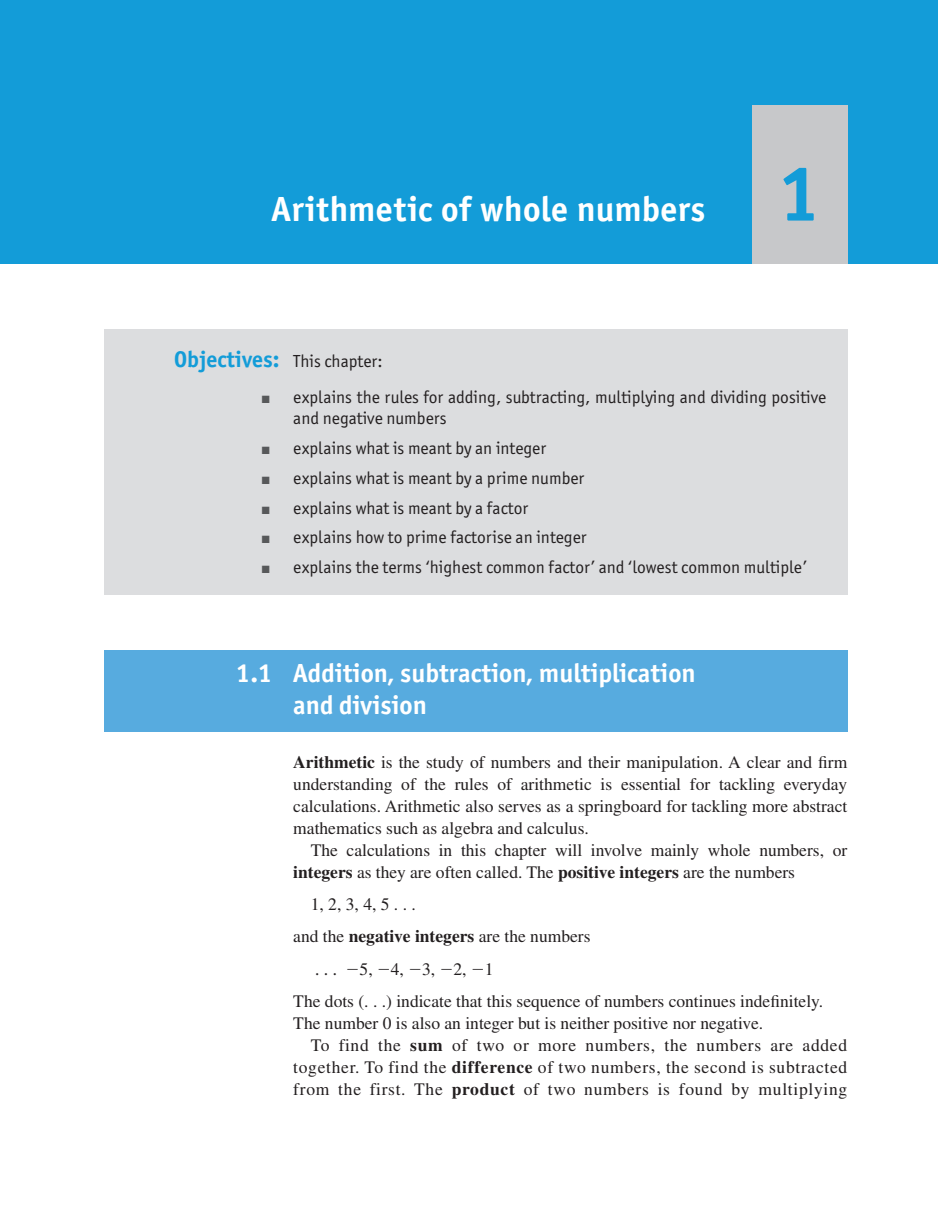
<style>
.page{position:relative;width:938px;height:1221px;background:#fff}
.page>*{position:absolute;margin:0;border:0;box-sizing:border-box;transform-origin:0 0}
.t1{font:700 78.75px "Officina Sans ITC Pro";color:#139cd8}
.t2{font:700 35px "Officina Sans ITC Pro";letter-spacing:.01em;color:#fff}
.t3{font:700 26.25px/31.5px "Officina Sans ITC Pro";color:#fff}
.t4{font:17.5px/21.9px "Times LT Pro";color:#231f20;text-align:justify}
.t5{font:17.5px/21px "Officina Sans ITC Pro";color:#231f20}
.t6{font:17.5px "Times LT Pro";letter-spacing:.04em;color:#231f20}
.s1{font-weight:700;font-size:22.75px;color:#139cd8}
.s2{color:#57585a}
.s3{font-weight:700}
.s4{font-family:"Pearson MATHPRO13"}
.s5{font-family:"Pearson MATHPRO02"}
</style>
<div class="page">
<div style="left:0;top:0;width:938px;height:263px;background:#139cd8"></div>
<div style="left:752px;top:105px;width:95px;height:158px;background:#c7c8ca"></div>
<div style="left:104px;top:329px;width:743px;height:265px;background:#dcdddf"></div>
<div style="left:104px;top:650px;width:743px;height:82px;background:#57abdf"></div>
<h2 class="t2" style="left:271px;top:187px;width:435px">Arithmetic of whole numbers</h2>
<h1 class="t1" style="left:778px;top:145px;width:44px">1</h1>
<p class="t5" style="left:174px;top:350px;width:210px"><span class="s1">Objectives:</span> This chapter:</p>
<p class="t5" style="left:293px;top:387px;width:534px;text-indent:-32px"><span class="s2">■</span> explains the rules for adding, subtracting, multiplying and dividing positive and negative numbers</p>
<p class="t5" style="left:262px;top:437px;width:286px"><span class="s2">■</span> explains what is meant by an integer</p>
<p class="t5" style="left:262px;top:467px;width:324px"><span class="s2">■</span> explains what is meant by a prime number</p>
<p class="t5" style="left:262px;top:497px;width:268px"><span class="s2">■</span> explains what is meant by a factor</p>
<p class="t5" style="left:262px;top:527px;width:326px"><span class="s2">■</span> explains how to prime factorise an integer</p>
<p class="t5" style="left:262px;top:556px;width:546px"><span class="s2">■</span> explains the terms ‘highest common factor’ and ‘lowest common multiple’</p>
<h3 class="t3" style="left:293px;top:657px;width:404px;text-indent:-57px">1.1 Addition, subtraction, multiplication and division</h3>
<p class="t4" style="left:293px;top:751px;width:555px"><span class="s3">Arithmetic</span> is the study of numbers and their manipulation. A clear and firm understanding of the rules of arithmetic is essential for tackling everyday calculations. Arithmetic also serves as a springboard for tackling more abstract mathematics such as algebra and calculus.</p>
<p class="t4" style="left:293px;top:838px;width:555px;text-indent:18px">The calculations in this chapter will involve mainly whole numbers, or <span class="s3">integers</span> as they are often called. The <span class="s3">positive integers</span> are the numbers</p>
<p class="t4" style="left:311px;top:892px;width:106px">1, 2, 3, 4, 5 . . .</p>
<p class="t4" style="left:293px;top:925px;width:299px">and the <span class="s3">negative integers</span> are the numbers</p>
<p class="t4" style="left:315px;top:957px;width:180px"><span class="s4">c</span> <span class="s5">-</span>5, <span class="s5">-</span>4, <span class="s5">-</span>3, <span class="s5">-</span>2, <span class="s5">-</span>1</p>
<p class="t4" style="left:293px;top:990px;width:531px">The dots (. . .) indicate that this sequence of numbers continues indefinitely.</p>
<p class="t4" style="left:293px;top:1011px;width:471px">The number 0 is also an integer but is neither positive nor negative.</p>
<p class="t6" style="left:311px;top:1034px;width:538px">To find the <span class="s3">sum</span> of two or more numbers, the numbers are added</p>
<p class="t6" style="left:293px;top:1056px;width:555px">together. To find the <span class="s3">difference</span> of two numbers, the second is subtracted</p>
<p class="t6" style="left:293px;top:1078px;width:555px">from the first. The <span class="s3">product</span> of two numbers is found by multiplying</p>
</div>
